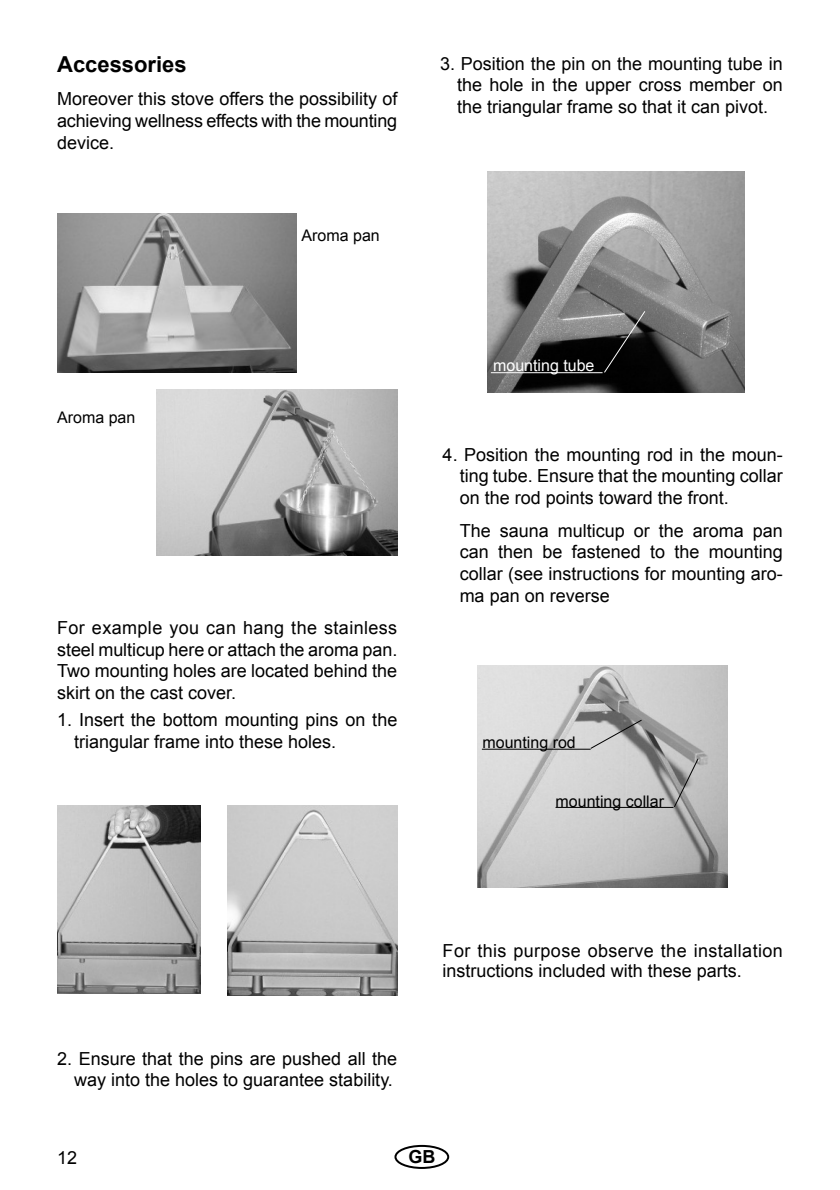
<style>
.page{position:relative;width:840px;height:1190px;background:#fff}
.page>*{position:absolute;margin:0;border:0;box-sizing:border-box;transform-origin:0 0}
.t1{font:700 22px "Arial";color:#000}
.t2{font:18px/21.6px "Arial";color:#000;text-align:justify}
.t3{font:18px/19.8px "Arial";letter-spacing:.02em;color:#000}
.t4{font:700 18px "Arial";color:#000}
.t5{font:16px "Arial";color:#000}
.t6{font:16px "Arial";color:#fff}
</style>
<div class="page">
<div style="left:394px;top:1145px;width:55px;height:24px;border:2px solid #000;border-radius:50%"></div>
<img style="left:488px;top:171px;width:256px;height:221px">
<img style="left:57px;top:806px;width:144px;height:188px">
<img style="left:227px;top:806px;width:170px;height:190px">
<img style="left:477px;top:665px;width:251px;height:222px">
<hr style="left:556px;top:807px;width:117px;height:1px;background:#000">
<svg style="left:674px;top:758px;width:25px;height:50px"></svg>
<img style="left:57px;top:214px;width:239px;height:158px">
<img style="left:157px;top:389px;width:240px;height:167px">
<hr style="left:491px;top:372px;width:112px;height:1px;background:#fff">
<svg style="left:604px;top:311px;width:42px;height:62px"></svg>
<hr style="left:482px;top:749px;width:109px;height:1px;background:#000">
<svg style="left:590px;top:719px;width:52px;height:30px"></svg>
<p class="t1" style="left:57px;top:56px;width:131px">Accessories</p>
<p class="t2" style="left:57px;top:90px;width:342px">Moreover this stove offers the possibility of achieving wellness effects with the mounting device.</p>
<p class="t5" style="left:302px;top:229px;width:80px">Aroma pan</p>
<p class="t2" style="left:457px;top:54px;width:327px;text-indent:-17px">3. Position the pin on the mounting tube in the hole in the upper cross member on the triangular frame so that it can pivot.</p>
<p class="t5" style="left:57px;top:411px;width:80px">Aroma pan</p>
<p class="t2" style="left:57px;top:619px;width:342px">For example you can hang the stainless steel multicup here or attach the aroma pan.<br>Two mounting holes are located behind the skirt on the cast cover.</p>
<p class="t2" style="left:74px;top:711px;width:325px;text-indent:-17px">1. Insert the bottom mounting pins on the triangular frame into these holes.</p>
<p class="t6" style="left:493px;top:359px;width:103px">mounting tube</p>
<p class="t2" style="left:460px;top:445px;width:325px;text-indent:-17px">4. Position the mounting rod in the moun&shy;ting tube. Ensure that the mounting collar on the rod points toward the front.</p>
<p class="t2" style="left:460px;top:521px;width:325px">The sauna multicup or the aroma pan can then be fastened to the mounting collar (see instructions for mounting aro&shy;ma pan on reverse</p>
<p class="t5" style="left:482px;top:737px;width:95px">mounting rod</p>
<p class="t5" style="left:556px;top:795px;width:110px">mounting collar</p>
<p class="t2" style="left:57px;top:1049px;width:342px;text-align:right">2. Ensure that the pins are pushed all the way into the holes to guarantee stability.</p>
<p class="t3" style="left:443px;top:942px;width:342px">For this purpose observe the installation instructions included with these parts.</p>
<p class="t2" style="left:57px;top:1148px;width:22px">12</p>
<p class="t4" style="left:409px;top:1150px;width:28px">GB</p>
</div>
